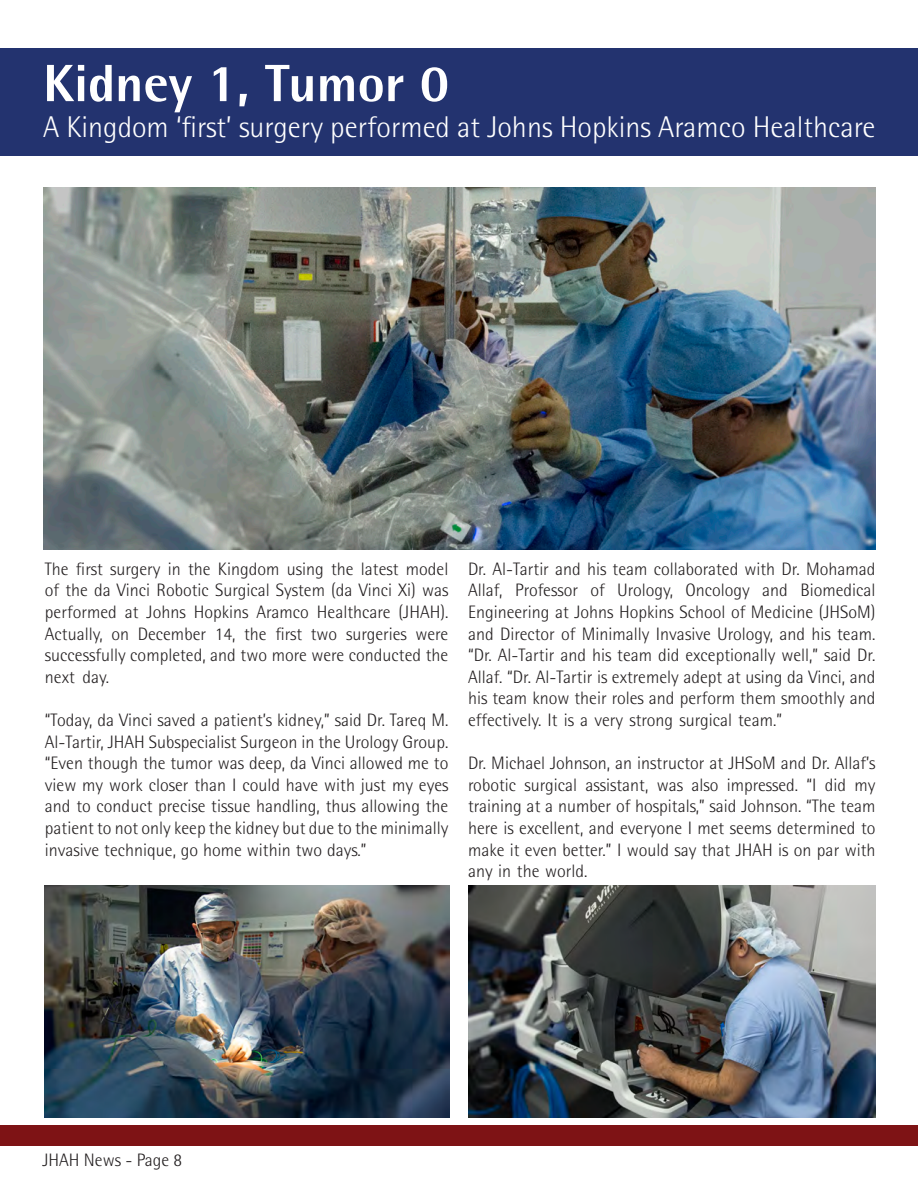
<style>
.page{position:relative;width:918px;height:1188px;background:#fff}
.page>*{position:absolute;margin:0;border:0;box-sizing:border-box;transform-origin:0 0}
.t1{font:800 52.5px "Agfa Rotis Semisans";color:#fff}
.t2{font:300 30px "Agfa Rotis Semisans";color:#fff}
.t3{font:300 18px/21.6px "Agfa Rotis Semisans";color:#231f20;text-align:justify}
</style>
<div class="page">
<img style="left:43px;top:187px;width:832px;height:363px">
<div style="left:0;top:48px;width:918px;height:108px;background:#23336f"></div>
<img style="left:468px;top:886px;width:407px;height:232px">
<img style="left:44px;top:886px;width:405px;height:232px">
<div style="left:0;top:1126px;width:918px;height:20px;background:#7e1315"></div>
<p class="t1" style="left:43px;top:50px;width:407px">Kidney 1, Tumor 0</p>
<p class="t2" style="left:43px;top:110px;width:834px">A Kingdom ‘first’ surgery performed at Johns Hopkins Aramco Healthcare</p>
<p class="t3" style="left:45px;top:558px;width:405px">The first surgery in the Kingdom using the latest model of the da Vinci Robotic Surgical System (da Vinci Xi) was performed at Johns Hopkins Aramco Healthcare (JHAH).<br>Actually, on December 14, the first two surgeries were successfully completed, and two more were conducted the next day.</p>
<p class="t3" style="left:45px;top:709px;width:405px">“Today, da Vinci saved a patient’s kidney,” said Dr. Tareq M.<br>Al-Tartir, JHAH Subspecialist Surgeon in the Urology Group. “Even though the tumor was deep, da Vinci allowed me to view my work closer than I could have with just my eyes and to conduct precise tissue handling, thus allowing the patient to not only keep the kidney but due to the minimally invasive technique, go home within two days.”</p>
<p class="t3" style="left:468px;top:558px;width:409px">Dr. Al-Tartir and his team collaborated with Dr. Mohamad Allaf, Professor of Urology, Oncology and Biomedical Engineering at Johns Hopkins School of Medicine (JHSoM) and Director of Minimally Invasive Urology, and his team. “Dr. Al-Tartir and his team did exceptionally well,” said Dr.<br>Allaf. “Dr. Al-Tartir is extremely adept at using da Vinci, and his team know their roles and perform them smoothly and effectively. It is a very strong surgical team.”</p>
<p class="t3" style="left:468px;top:752px;width:409px">Dr. Michael Johnson, an instructor at JHSoM and Dr. Allaf’s robotic surgical assistant, was also impressed. “I did my training at a number of hospitals,” said Johnson. “The team here is excellent, and everyone I met seems determined to make it even better.” I would say that JHAH is on par with any in the world.</p>
<p class="t3" style="left:43px;top:1150px;width:141px">JHAH News - Page 8</p>
</div>
